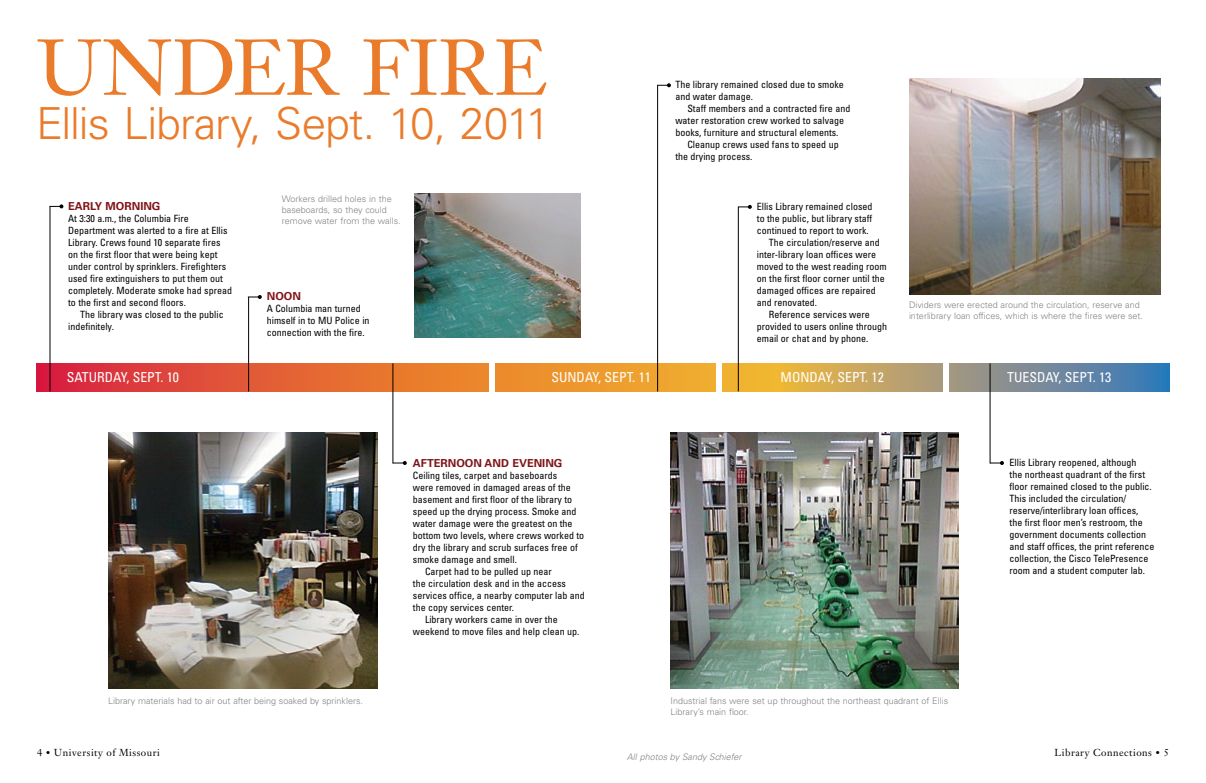
<style>
.page{position:relative;width:1206px;height:783px;background:#fff}
.page>*{position:absolute;margin:0;border:0;box-sizing:border-box;transform-origin:0 0}
.t1{font:77.8px "Janson Text LT Std";color:#ea7b2b}
.t2{font:300 44.2px "Univers LT Std";letter-spacing:-.02em;color:#ea7b2b}
.t3{font:condensed 13.7px "Univers LT Std";color:#fff}
.t4{font:700 11px "Univers LT Std";color:#801417}
.t5{font:condensed 10px/12px "Univers LT Std";color:#000}
.t6{font:10px "Janson Text LT Std";letter-spacing:.05em;color:#000}
.t7{font:300 9px/11px "Univers LT Std";color:#808285}
.t8{font:italic 300 9px "Univers LT Std";color:#808285}
</style>
<div class="page">
<svg style="left:36px;top:363px;width:1134px;height:28px;background:#ca7f4e"></svg>
<div style="left:489px;top:361px;width:5px;height:34px;background:#fff"></div>
<div style="left:716px;top:361px;width:6px;height:34px;background:#fff"></div>
<div style="left:943px;top:361px;width:6px;height:34px;background:#fff"></div>
<img style="left:670px;top:432px;width:288px;height:256px">
<img style="left:414px;top:194px;width:166px;height:143px">
<img style="left:108px;top:432px;width:270px;height:256px">
<img style="left:909px;top:79px;width:252px;height:216px">
<hr style="left:50px;top:206px;width:1px;height:186px;background:#000">
<svg style="left:50px;top:204px;width:13px;height:4px"></svg>
<hr style="left:248px;top:297px;width:1px;height:95px;background:#000">
<svg style="left:248px;top:295px;width:14px;height:4px"></svg>
<hr style="left:392px;top:363px;width:1px;height:100px;background:#000">
<svg style="left:393px;top:461px;width:14px;height:4px"></svg>
<hr style="left:990px;top:363px;width:1px;height:100px;background:#000">
<svg style="left:990px;top:461px;width:14px;height:4px"></svg>
<hr style="left:738px;top:207px;width:1px;height:184px;background:#000">
<svg style="left:738px;top:205px;width:14px;height:4px"></svg>
<hr style="left:657px;top:85px;width:1px;height:307px;background:#000">
<svg style="left:657px;top:83px;width:14px;height:4px"></svg>
<h1 class="t1" style="left:36px;top:18px;width:128px">Under</h1>
<h1 class="t1" style="left:362px;top:18px;width:95px">Fire</h1>
<h2 class="t2" style="left:36px;top:96px;width:516px">Ellis Library, Sept. 10, 2011</h2>
<p class="t4" style="left:68px;top:200px;width:94px">EARLY MORNING</p>
<p class="t5" style="left:68px;top:213px;width:165px">At 3:30 a.m., the Columbia Fire Department was alerted to a fire at Ellis Library. Crews found 10 separate fires on the first floor that were being kept under control by sprinklers. Firefighters used fire extinguishers to put them out completely. Moderate smoke had spread to the first and second floors.</p>
<p class="t5" style="left:68px;top:309px;width:157px;text-indent:12px">The library was closed to the public indefinitely.</p>
<p class="t7" style="left:282px;top:193px;width:120px">Workers drilled holes in the baseboards, so they could remove water from the walls.</p>
<p class="t4" style="left:267px;top:290px;width:36px">NOON</p>
<p class="t5" style="left:267px;top:303px;width:104px">A Columbia man turned himself in to MU Police in connection with the fire.</p>
<p class="t5" style="left:675px;top:79px;width:170px">The library remained closed due to smoke and water damage.</p>
<p class="t5" style="left:675px;top:103px;width:176px;text-indent:12px">Staff members and a contracted fire and water restoration crew worked to salvage books, furniture and structural elements.</p>
<p class="t5" style="left:675px;top:139px;width:165px;text-indent:12px">Cleanup crews used fans to speed up the drying process.</p>
<p class="t5" style="left:757px;top:200px;width:117px">Ellis Library remained closed</p>
<p class="t5" style="left:757px;top:212px;width:117px">to the public, but library staff</p>
<p class="t5" style="left:757px;top:224px;width:113px">continued to report to work.</p>
<p class="t5" style="left:769px;top:236px;width:112px">The circulation/reserve and</p>
<p class="t5" style="left:757px;top:248px;width:121px">inter-library loan offices were</p>
<p class="t5" style="left:757px;top:260px;width:131px">moved to the west reading room</p>
<p class="t5" style="left:757px;top:272px;width:129px">on the first floor corner until the</p>
<p class="t5" style="left:757px;top:284px;width:120px">damaged offices are repaired</p>
<p class="t5" style="left:757px;top:296px;width:62px">and renovated.</p>
<p class="t5" style="left:769px;top:308px;width:102px">Reference services were</p>
<p class="t5" style="left:757px;top:320px;width:132px">provided to users online through</p>
<p class="t5" style="left:757px;top:332px;width:113px">email or chat and by phone.</p>
<p class="t7" style="left:909px;top:299px;width:236px">Dividers were erected around the circulation, reserve and interlibrary loan offices, which is where the fires were set.</p>
<h3 class="t3" style="left:67px;top:369px;width:114px">SATURDAY, SEPT. 10</h3>
<h3 class="t3" style="left:551px;top:369px;width:101px">SUNDAY, SEPT. 11</h3>
<h3 class="t3" style="left:781px;top:369px;width:105px">MONDAY, SEPT. 12</h3>
<h3 class="t3" style="left:1007px;top:369px;width:106px">TUESDAY, SEPT. 13</h3>
<p class="t4" style="left:413px;top:457px;width:151px">AFTERNOON AND EVENING</p>
<p class="t5" style="left:413px;top:469px;width:146px">Ceiling tiles, carpet and baseboards</p>
<p class="t5" style="left:413px;top:481px;width:159px">were removed in damaged areas of the</p>
<p class="t5" style="left:413px;top:493px;width:161px">basement and first floor of the library to</p>
<p class="t5" style="left:413px;top:505px;width:165px">speed up the drying process. Smoke and</p>
<p class="t5" style="left:413px;top:517px;width:161px">water damage were the greatest on the</p>
<p class="t5" style="left:413px;top:529px;width:173px">bottom two levels, where crews worked to</p>
<p class="t5" style="left:413px;top:541px;width:166px">dry the library and scrub surfaces free of</p>
<p class="t5" style="left:413px;top:553px;width:105px">smoke damage and smell.</p>
<p class="t5" style="left:425px;top:565px;width:128px">Carpet had to be pulled up near</p>
<p class="t5" style="left:413px;top:577px;width:154px">the circulation desk and in the access</p>
<p class="t5" style="left:413px;top:589px;width:173px">services office, a nearby computer lab and</p>
<p class="t5" style="left:413px;top:601px;width:103px">the copy services center.</p>
<p class="t5" style="left:425px;top:613px;width:134px">Library workers came in over the</p>
<p class="t5" style="left:413px;top:625px;width:168px">weekend to move files and help clean up.</p>
<p class="t5" style="left:1010px;top:457px;width:146px">Ellis Library reopened, although<br>the northeast quadrant of the first floor remained closed to the public.<br>This included the circulation/ reserve/interlibrary loan offices,<br>the first floor men’s restroom, the government documents collection and staff offices, the print reference collection, the Cisco TelePresence room and a student computer lab.</p>
<p class="t7" style="left:108px;top:695px;width:257px">Library materials had to air out after being soaked by sprinklers.</p>
<p class="t7" style="left:670px;top:695px;width:279px">Industrial fans were set up throughout the northeast quadrant of Ellis<br>Library’s main floor.</p>
<p class="t8" style="left:627px;top:752px;width:116px">All photos by Sandy Schiefer</p>
<p class="t6" style="left:37px;top:746px;width:124px">4 <sub>•</sub> University of Missouri</p>
<p class="t6" style="left:1055px;top:746px;width:116px">Library Connections <sub>•</sub> 5</p>
</div>
